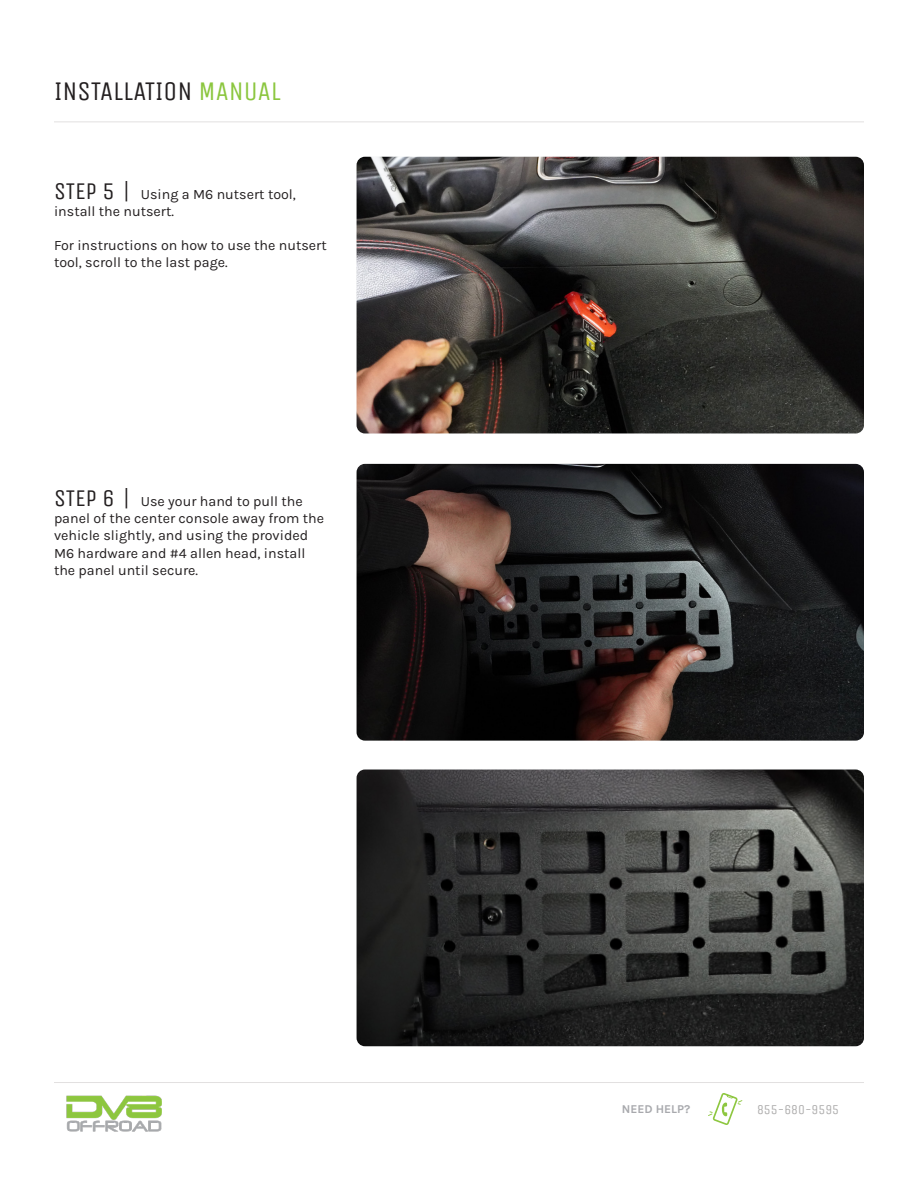
<style>
.page{position:relative;width:918px;height:1188px;background:#fff}
.page>*{position:absolute;margin:0;border:0;box-sizing:border-box;transform-origin:0 0}
.t1{font:27px "Unica One";color:#231f20}
.t2{font:14.25px/17.1px "Karla";color:#231f20}
.t3{font:13.5px "Unica One";color:#aeadad}
.t4{font:700 12px "Karla";color:#a8a9ad}
.s1{color:#8bc63e}
.s2{font-family:"Unica One";font-size:24px}
</style>
<div class="page">
<img style="left:357px;top:464px;width:507px;height:277px">
<img style="left:357px;top:770px;width:507px;height:276px">
<img style="left:357px;top:157px;width:507px;height:276px">
<hr style="left:54px;top:122px;width:810px;height:1px;background:#e2e0e0">
<svg style="left:708px;top:1093px;width:34px;height:32px"></svg>
<hr style="left:54px;top:1082px;width:810px;height:1px;background:#e2e0e0">
<img style="left:66px;top:1095px;width:96px;height:37px">
<p class="t1" style="left:54px;top:76px;width:228px">INSTALLATION <span class="s1">MANUAL</span></p>
<p class="t2" style="left:54px;top:185px;width:243px"><span class="s2">STEP 5 |</span> Using a M6 nutsert tool, install the nutsert.</p>
<p class="t2" style="left:54px;top:237px;width:274px">For instructions on how to use the nutsert tool, scroll to the last page.</p>
<p class="t2" style="left:54px;top:492px;width:272px"><span class="s2">STEP 6 |</span> Use your hand to pull the panel of the center console away from the vehicle slightly, and using the provided M6 hardware and #4 allen head, install the panel until secure.</p>
<p class="t4" style="left:622px;top:1101px;width:70px">NEED HELP?</p>
<p class="t3" style="left:757px;top:1102px;width:84px">855-680-9595</p>
</div>
